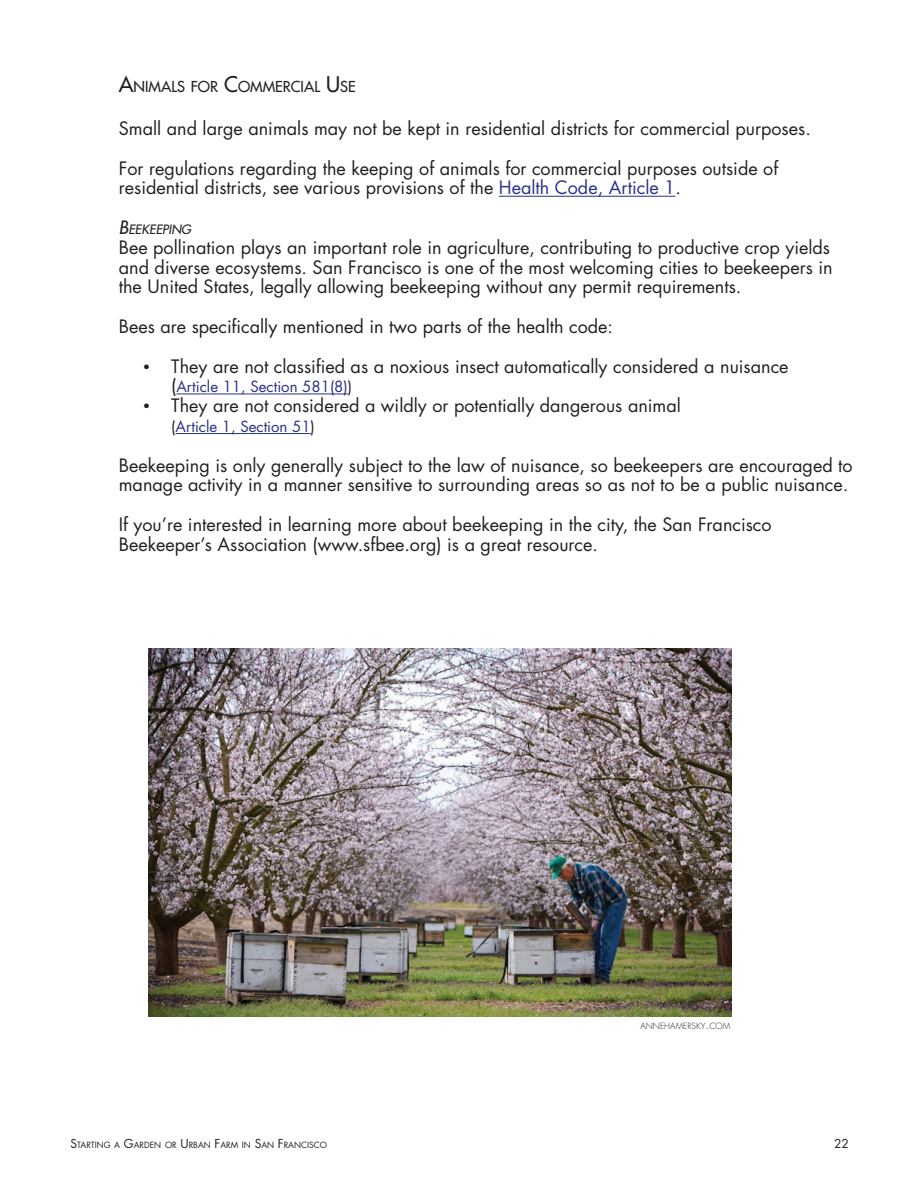
<style>
.page{position:relative;width:918px;height:1188px;background:#fff}
.page>*{position:absolute;margin:0;border:0;box-sizing:border-box;transform-origin:0 0}
.t1{font:18px/19.8px "Futura";color:#231f20}
.t2{font:15px "Futura";color:#2a3088}
.t3{font:14.7px "Futura";color:#231f20}
.t4{font:italic 12.6px "Futura";color:#231f20}
.t5{font:12px "Futura";color:#231f20}
.t6{font:8.4px "Futura";color:#231f20}
.t7{font:300 8.4px "Futura";color:#231f20}
.s1{font-size:21px}
.s2{color:#2a3088}
.s3{font-size:18px}
.s4{font-size:18px;color:#231f20}
.s5{color:#231f20}
.s6{font-size:12px}
</style>
<div class="page">
<hr style="left:499px;top:196px;width:176px;height:1px;background:#2a3088">
<hr style="left:176px;top:394px;width:172px;height:1px;background:#2a3088">
<hr style="left:176px;top:433px;width:135px;height:1px;background:#2a3088">
<img style="left:148px;top:648px;width:583px;height:369px">
<p class="t3" style="left:119px;top:78px;width:238px"><span class="s1">A</span>NIMALS FOR <span class="s1">C</span>OMMERCIAL <span class="s1">U</span>SE</p>
<p class="t1" style="left:119px;top:119px;width:694px">Small and large animals may not be kept in residential districts for commercial purposes.</p>
<p class="t1" style="left:119px;top:158px;width:661px">For regulations regarding the keeping of animals for commercial purposes outside of residential districts, see various provisions of the <span class="s2">Health Code, Article 1</span>.</p>
<p class="t4" style="left:119px;top:222px;width:74px"><span class="s3">B</span>EEKEEPING</p>
<p class="t1" style="left:119px;top:238px;width:715px">Bee pollination plays an important role in agriculture, contributing to productive crop yields and diverse ecosystems. San Francisco is one of the most welcoming cities to beekeepers in the United States, legally allowing beekeeping without any permit requirements.</p>
<p class="t1" style="left:171px;top:307px;width:619px;line-height:39.6px;text-indent:-52px">Bees are specifically mentioned in two parts of the health code:<br>They are not classified as a noxious insect automatically considered a nuisance</p>
<p class="t2" style="left:171px;top:377px;width:182px"><span class="s4">(</span>Article 11, Section 581(8)<span class="s5">)</span></p>
<p class="t1" style="left:171px;top:396px;width:511px">They are not considered a wildly or potentially dangerous animal</p>
<p class="t2" style="left:171px;top:417px;width:145px"><span class="s5">(</span>Article 1, Section 51<span class="s5">)</span></p>
<p class="t1" style="left:119px;top:455px;width:735px">Beekeeping is only generally subject to the law of nuisance, so beekeepers are encouraged to manage activity in a manner sensitive to surrounding areas so as not to be a public nuisance.</p>
<p class="t1" style="left:119px;top:515px;width:654px">If you’re interested in learning more about beekeeping in the city, the San Francisco<br>Beekeeper’s Association (www.sfbee.org) is a great resource.</p>
<p class="t7" style="left:641px;top:1021px;width:91px">ANNEHAMERSKY<span class="s6">.</span>COM</p>
<p class="t6" style="left:70px;top:1139px;width:258px"><span class="s6">S</span>TARTING A <span class="s6">G</span>ARDEN OR <span class="s6">U</span>RBAN <span class="s6">F</span>ARM IN <span class="s6">S</span>AN <span class="s6">F</span>RANCISCO</p>
<p class="t5" style="left:834px;top:1136px;width:16px">22</p>
</div>
